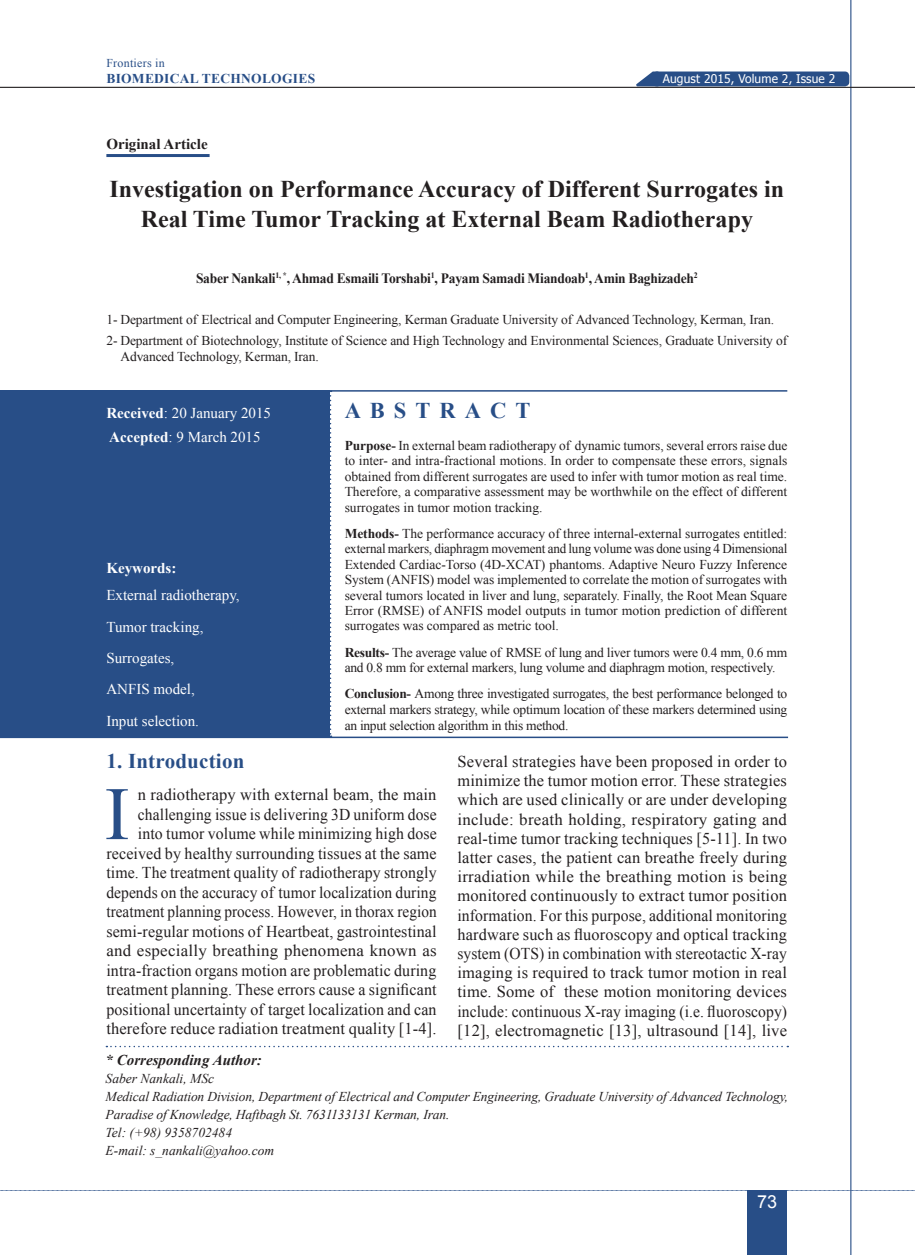
<style>
.page{position:relative;width:915px;height:1255px;background:#fff}
.page>*{position:absolute;margin:0;border:0;box-sizing:border-box;transform-origin:0 0}
.t1{font:75.45px "Times New Roman";color:#284e87}
.t2{font:700 24px/30px "Times New Roman";color:#231f20;text-align:center}
.t3{font:700 22.5px "Times New Roman";letter-spacing:.4em;color:#284e87}
.t4{font:700 21px "Times New Roman";letter-spacing:.01em;color:#284e87}
.t5{font:18px "Arial";color:#fff}
.t6{font:16.5px/19.2px "Times New Roman";letter-spacing:.005em;color:#231f20;text-align:right}
.t7{font:15px/31.2px "Times New Roman";color:#fff}
.t8{font:italic 700 15px "Times New Roman";color:#231f20}
.t9{font:700 15px "Times New Roman";color:#231f20}
.t10{font:700 15px "Times New Roman";color:#fff}
.t11{font:700 14.25px "Times New Roman";letter-spacing:-.02em;color:#231f20;scale:.95 1}
.t12{font:13.5px/15.5px "Times New Roman";letter-spacing:-.01em;color:#231f20;text-align:justify}
.t13{font:italic 13.5px/18px "Times New Roman";letter-spacing:-.01em;color:#231f20}
.t14{font:700 13.5px "Times New Roman";letter-spacing:.02em;color:#284e87}
.t15{font:12px "Tahoma";letter-spacing:.01em;color:#fff}
.t16{font:12px "Times New Roman";letter-spacing:.02em;color:#284e87}
.s1{font-weight:700}
</style>
<div class="page">
<div style="left:652px;top:71px;width:197px;height:15px;background:#284e87;border-radius:4px"></div>
<svg style="left:636px;top:71px;width:22px;height:15px"></svg>
<hr style="left:850px;top:0;width:1px;height:1254px;background:#284e87">
<hr style="left:0;top:87px;width:914px;height:1px;background:#231f20">
<div style="left:746px;top:1190px;width:40px;height:64px;background:#284e87"></div>
<svg style="left:0;top:1190px;width:915px;height:1px"></svg>
<div style="left:0;top:390px;width:329px;height:347px;background:#284e87"></div>
<hr style="left:0;top:390px;width:787px;height:1px;background:#284e87">
<svg style="left:329px;top:390px;width:2px;height:346px"></svg>
<hr style="left:0;top:736px;width:787px;height:2px;background:#284e87">
<svg style="left:106px;top:1045px;width:682px;height:2px"></svg>
<hr style="left:106px;top:154px;width:103px;height:3px;background:#284e87">
<p class="t16" style="left:106px;top:54px;width:60px">Frontiers in</p>
<p class="t14" style="left:106px;top:69px;width:210px">BIOMEDICAL TECHNOLOGIES</p>
<p class="t15" style="left:662px;top:71px;width:174px">August 2015, Volume 2, Issue 2</p>
<p class="t9" style="left:106px;top:133px;width:103px">Original Article</p>
<h2 class="t2" style="left:109px;top:173px;width:676px">Investigation on Performance Accuracy of Different Surrogates in<br>Real Time Tumor Tracking at External Beam Radiotherapy</h2>
<p class="t11" style="left:196px;top:268px;width:529px">Saber Nankali<sup>1,</sup> <sup>*</sup>, Ahmad Esmaili Torshabi<sup>1</sup>, Payam Samadi Miandoab<sup>1</sup>, Amin Baghizadeh<sup>2</sup></p>
<p class="t12" style="left:106px;top:309px;width:682px;line-height:20.7px">1- Department of Electrical and Computer Engineering, Kerman Graduate University of Advanced Technology, Kerman, Iran.<br>2- Department of Biotechnology, Institute of Science and High Technology and Environmental Sciences, Graduate University of</p>
<p class="t12" style="left:120px;top:349px;width:200px">Advanced Technology, Kerman, Iran.</p>
<p class="t7" style="left:106px;top:400px;width:166px;line-height:24px"><span class="s1">Received</span>: 20 January 2015<br><span class="s1">Accepted</span>: 9 March 2015</p>
<p class="t10" style="left:106px;top:558px;width:71px">Keywords:</p>
<p class="t7" style="left:106px;top:579px;width:135px">External radiotherapy,<br>Tumor tracking,<br>Surrogates,<br>ANFIS model,<br>Input selection.</p>
<h3 class="t3" style="left:344px;top:395px;width:187px">ABSTRACT</h3>
<p class="t12" style="left:344px;top:437px;width:444px"><span class="s1">Purpose-</span> In external beam radiotherapy of dynamic tumors, several errors raise due to inter- and intra-fractional motions. In order to compensate these errors, signals obtained from different surrogates are used to infer with tumor motion as real time.<br>Therefore, a comparative assessment may be worthwhile on the effect of different surrogates in tumor motion tracking.</p>
<p class="t12" style="left:344px;top:525px;width:444px"><span class="s1">Methods-</span> The performance accuracy of three internal-external surrogates entitled: external markers, diaphragm movement and lung volume was done using 4 Dimensional Extended Cardiac-Torso (4D-XCAT) phantoms. Adaptive Neuro Fuzzy Inference System (ANFIS) model was implemented to correlate the motion of surrogates with several tumors located in liver and lung, separately. Finally, the Root Mean Square Error (RMSE) of ANFIS model outputs in tumor motion prediction of different surrogates was compared as metric tool.</p>
<p class="t12" style="left:344px;top:644px;width:444px"><span class="s1">Results-</span> The average value of RMSE of lung and liver tumors were 0.4 mm, 0.6 mm and 0.8 mm for external markers, lung volume and diaphragm motion, respectively.</p>
<p class="t12" style="left:344px;top:685px;width:444px;line-height:15.9px"><span class="s1">Conclusion-</span> Among three investigated surrogates, the best performance belonged to external markers strategy, while optimum location of these markers determined using an input selection algorithm in this method.</p>
<h3 class="t4" style="left:106px;top:746px;width:139px">1. Introduction</h3>
<h1 class="t1" style="left:104px;top:763px;width:27px">I</h1>
<p class="t6" style="left:106px;top:784px;width:332px">n radiotherapy with external beam, the main challenging issue is delivering 3D uniform dose<br>into tumor volume while minimizing high dose received by healthy surrounding tissues at the same time. The treatment quality of radiotherapy strongly depends on the accuracy of tumor localization during treatment planning process. However, in thorax region semi-regular motions of Heartbeat, gastrointestinal and especially breathing phenomena known as intra-fraction organs motion are problematic during treatment planning. These errors cause a significant positional uncertainty of target localization and can therefore reduce radiation treatment quality [1-4].</p>
<p class="t6" style="left:457px;top:751px;width:331px;text-align:justify">Several strategies have been proposed in order to minimize the tumor motion error. These strategies which are used clinically or are under developing include: breath holding, respiratory gating and real-time tumor tracking techniques [5-11]. In two latter cases, the patient can breathe freely during irradiation while the breathing motion is being monitored continuously to extract tumor position information. For this purpose, additional monitoring hardware such as fluoroscopy and optical tracking system (OTS) in combination with stereotactic X-ray imaging is required to track tumor motion in real time. Some of these motion monitoring devices include: continuous X-ray imaging (i.e. fluoroscopy) [12], electromagnetic [13], ultrasound [14], live</p>
<p class="t8" style="left:106px;top:1049px;width:158px">* Corresponding Author:</p>
<p class="t13" style="left:106px;top:1068px;width:683px">Saber Nankali, MSc<br>Medical Radiation Division, Department of Electrical and Computer Engineering, Graduate University of Advanced Technology, Paradise of Knowledge, Haftbagh St. 7631133131 Kerman, Iran.<br>Tel: (+98) 9358702484<br>E-mail: s_nankali@yahoo.com</p>
<h3 class="t5" style="left:757px;top:1189px;width:22px">73</h3>
</div>
